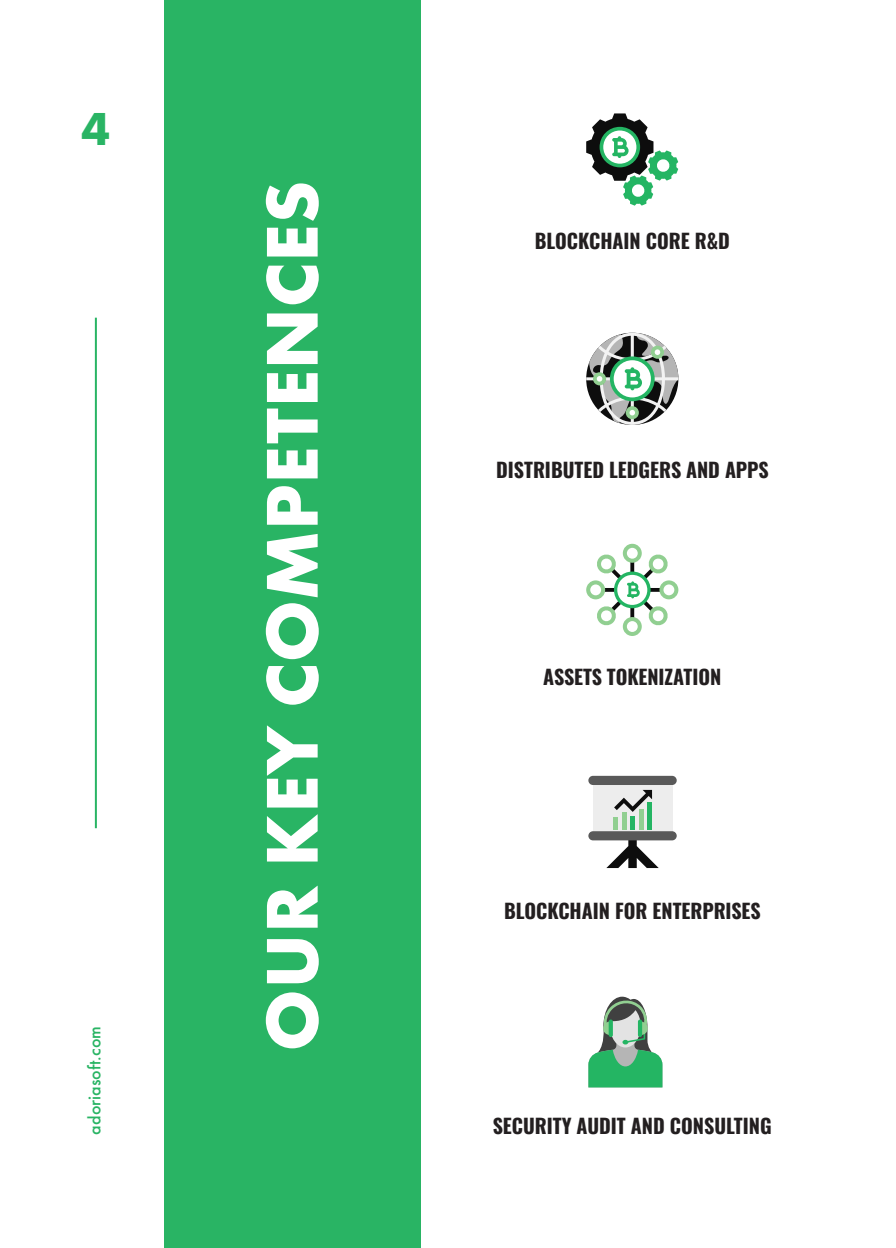
<style>
.page{position:relative;width:896px;height:1248px;background:#fff}
.page>*{position:absolute;margin:0;border:0;box-sizing:border-box;transform-origin:0 0}
.Paragraph_Style_2{font:700 76px "Futura New";letter-spacing:.01em;color:#fff}
.t1{font:700 48px "Futura New";color:#29b464}
.Paragraph_Style_2-2{font:20px "Oswald";color:#231f20}
.t2{font:500 18px "Futura New";color:#29b464}
</style>
<div class="page">
<hr style="left:95px;top:317px;width:2px;height:511px;background:#29b464">
<div style="left:164px;top:0;width:256px;height:1247px;background:#29b464"></div>
<svg style="left:586px;top:113px;width:92px;height:93px"></svg>
<svg style="left:588px;top:996px;width:74px;height:91px"></svg>
<svg style="left:586px;top:333px;width:92px;height:92px"></svg>
<svg style="left:659px;top:580px;width:19px;height:19px"></svg>
<div style="left:663px;top:584px;width:11px;height:11px;background:#fff;border-radius:50%"></div>
<svg style="left:586px;top:580px;width:19px;height:19px"></svg>
<div style="left:590px;top:584px;width:11px;height:11px;background:#fff;border-radius:50%"></div>
<svg style="left:623px;top:543px;width:19px;height:19px"></svg>
<div style="left:627px;top:548px;width:11px;height:10px;background:#fff;border-radius:50%"></div>
<div style="left:623px;top:617px;width:19px;height:19px;background:#91cf91;border-radius:50%"></div>
<div style="left:627px;top:621px;width:11px;height:11px;background:#fff;border-radius:50%"></div>
<svg style="left:596px;top:553px;width:73px;height:73px"></svg>
<svg style="left:606px;top:840px;width:53px;height:28px"></svg>
<div style="left:593px;top:780px;width:79px;height:55px;background:#ededed"></div>
<div style="left:588px;top:831px;width:89px;height:9px;background:#595959;border-radius:5px"></div>
<div style="left:588px;top:775px;width:89px;height:10px;background:#595959;border-radius:5px"></div>
<div style="left:630px;top:815px;width:5px;height:14px;background:#24b563"></div>
<hr style="left:622px;top:811px;width:4px;height:18px;background:#91cf91">
<div style="left:613px;top:817px;width:5px;height:12px;background:#91cf91"></div>
<hr style="left:639px;top:809px;width:4px;height:20px;background:#91cf91">
<div style="left:647px;top:801px;width:5px;height:28px;background:#24b563"></div>
<svg style="left:614px;top:789px;width:38px;height:22px"></svg>
<h2 class="t1" style="left:81px;top:98px;width:30px">4</h2>
<p class="t2" style="left:84px;top:1134px;width:110px;rotate:-90deg">adoriasoft.com</p>
<p class="Paragraph_Style_2" style="left:243px;top:1051px;width:872px;rotate:-90deg">OUR KEY COMPETENCES</p>
<p class="Paragraph_Style_2-2" style="left:535px;top:223px;width:196px">BLOCKCHAIN CORE R&amp;D</p>
<p class="Paragraph_Style_2-2" style="left:496px;top:452px;width:274px">DISTRIBUTED LEDGERS AND APPS</p>
<p class="Paragraph_Style_2-2" style="left:543px;top:659px;width:180px">ASSETS TOKENIZATION</p>
<p class="Paragraph_Style_2-2" style="left:504px;top:893px;width:258px">BLOCKCHAIN FOR ENTERPRISES</p>
<p class="Paragraph_Style_2-2" style="left:493px;top:1108px;width:280px">SECURITY AUDIT AND CONSULTING</p>
</div>
